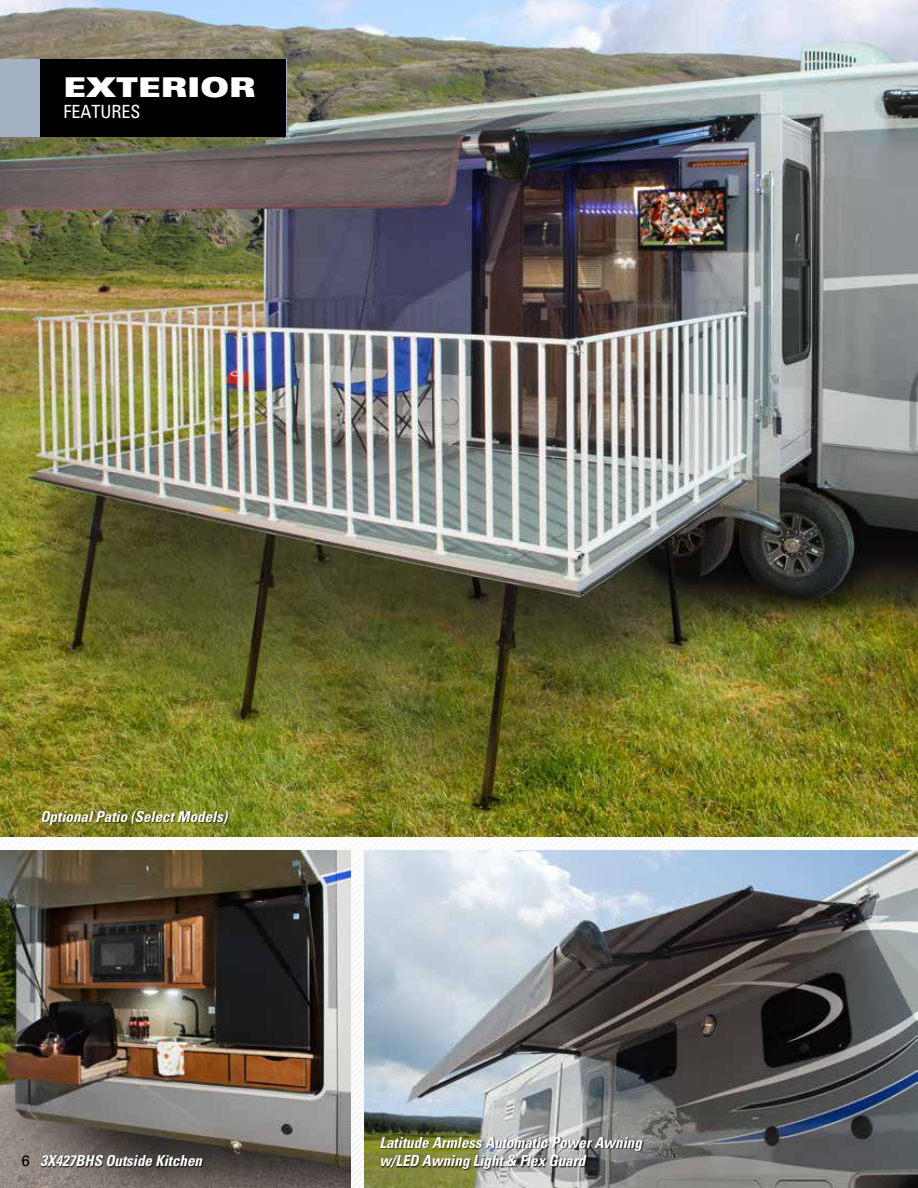
<style>
.page{position:relative;width:918px;height:1188px;background:#fff}
.page>*{position:absolute;margin:0;border:0;box-sizing:border-box;transform-origin:0 0}
.t1{font:27px "Nova Ultra Expanded S Si Extra Black Expanded";color:#fff}
.t2{font:18px "Nova Condensed S Si Condensed";color:#fff}
.t3{font:italic 700 condensed 15px/18px "Nova Condensed S Si";color:#fff}
.t4{font:500 15px "Nova Medium S Si";color:#000}
</style>
<div class="page">
<img style="left:0;top:850px;width:350px;height:338px">
<img style="left:364px;top:850px;width:554px;height:338px">
<img style="left:0;top:0;width:918px;height:837px">
<div style="left:0;top:59px;width:286px;height:78px;background:#a3b1c2"></div>
<div style="left:40px;top:59px;width:246px;height:78px;background:#000"></div>
<div style="left:41px;top:1155px;width:163px;height:13px;background:#000;opacity:.75"></div>
<div style="left:380px;top:1137px;width:264px;height:34px;background:#000;opacity:.75"></div>
<div style="left:42px;top:810px;width:187px;height:16px;background:#000;opacity:.75"></div>
<h1 class="t1" style="left:64px;top:71px;width:194px">EXTERIOR</h1>
<p class="t2" style="left:64px;top:100px;width:79px">FEATURES</p>
<p class="t3" style="left:40px;top:807px;width:188px">Optional Patio (Select Models)</p>
<p class="t4" style="left:22px;top:1152px;width:10px">6</p>
<p class="t3" style="left:40px;top:1152px;width:163px">3X427BHS Outside Kitchen</p>
<p class="t3" style="left:380px;top:1134px;width:264px">Latitude Armless Automatic Power Awning w/LED Awning Light &amp; Flex Guard</p>
</div>
